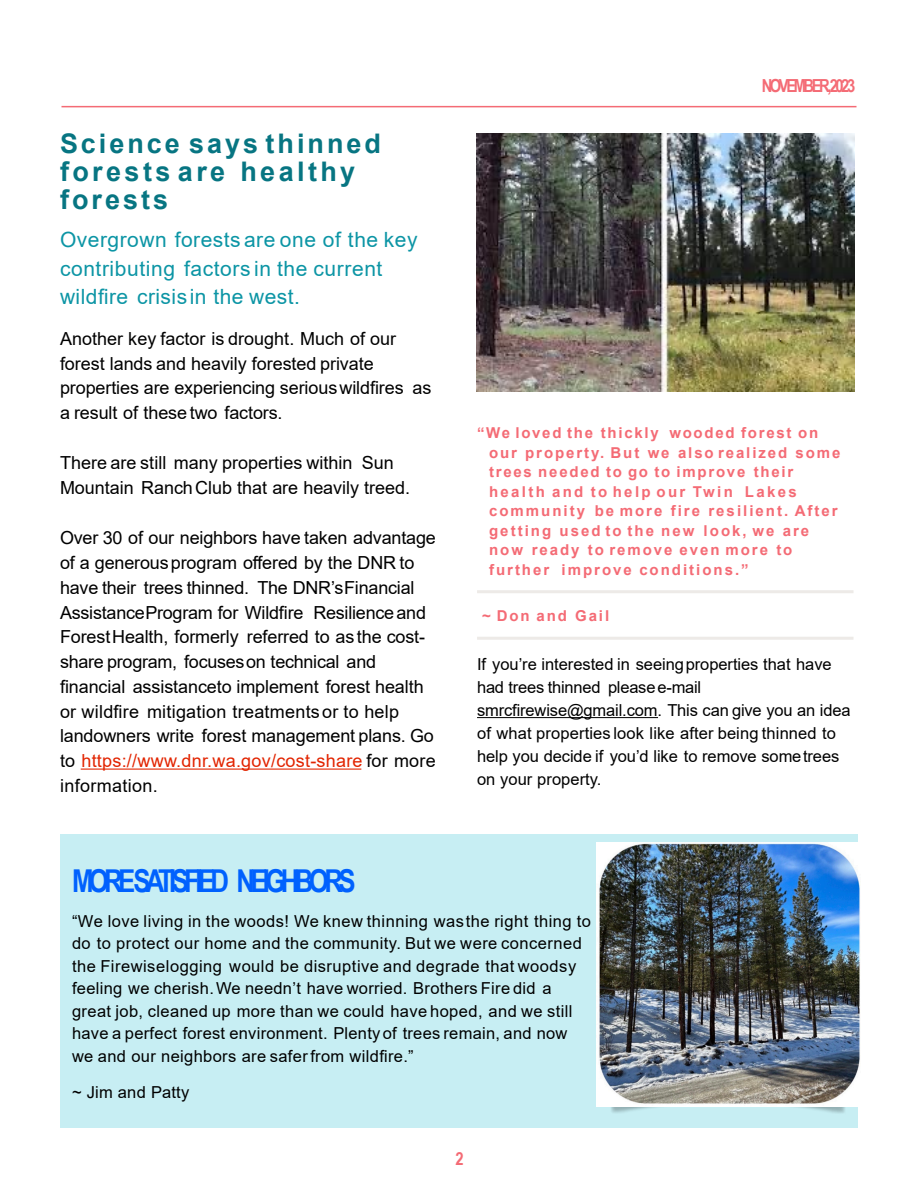
<style>
.page{position:relative;width:918px;height:1188px;background:#fff}
.page>*{position:absolute;margin:0;border:0;box-sizing:border-box;transform-origin:0 0}
.t1{font:700 31.5px "Arial Narrow";letter-spacing:-.15em;color:#0061fe}
.t2{font:700 27px "Arial";letter-spacing:.11em;color:#077582}
.t3{font:21px "Arial";letter-spacing:.025em;color:#0c95a5}
.t4{font:18px "Arial";letter-spacing:-.005em;color:#000}
.t5{font:18px "Arial";letter-spacing:.015em;color:#e22400}
.t6{font:18px "Arial";letter-spacing:.015em;color:#000}
.t7{font:700 18px "Arial Narrow";letter-spacing:-.135em;color:#f46b75}
.t8{font:18px "Arial";letter-spacing:.02em;color:#000}
.t9{font:16.5px "Arial";letter-spacing:.02em;color:#000}
.t10{font:16.5px "Arial";letter-spacing:-.005em;color:#000}
.t11{font:16.5px "Arial";letter-spacing:-.01em;color:#000}
.t12{font:16.5px "Arial";letter-spacing:-.015em;color:#000}
.t13{font:16.5px "Arial";color:#000}
.t14{font:700 15px "Arial";letter-spacing:.13em;color:#f46b75}
.t15{font:700 15px "Arial";letter-spacing:.155em;color:#f46b75}
.s1{color:#000}
</style>
<div class="page">
<hr style="left:62px;top:106px;width:794px;height:1px;background:#f46b75">
<div style="left:60px;top:834px;width:798px;height:294px;background:#c7eef3"></div>
<img style="left:610px;top:1106px;width:236px;height:7px">
<hr style="left:81px;top:769px;width:280px;height:1px;background:#e22400">
<hr style="left:477px;top:717px;width:181px;height:1px;background:#000">
<hr style="left:477px;top:590px;width:377px;height:3px;background:#edeae7">
<hr style="left:477px;top:637px;width:377px;height:3px;background:#edeae7">
<img style="left:476px;top:134px;width:379px;height:257px">
<img style="left:596px;top:843px;width:264px;height:263px">
<p class="t2" style="left:60px;top:133px;width:322px">Science says thinned</p>
<p class="t2" style="left:60px;top:161px;width:297px">forests are healthy</p>
<p class="t2" style="left:60px;top:189px;width:110px">forests</p>
<p class="t3" style="left:60px;top:232px;width:359px">Overgrown forests are one of the key</p>
<p class="t3" style="left:60px;top:260px;width:324px">contributing factors in the current</p>
<p class="t3" style="left:60px;top:289px;width:242px">wildfire crisis in the west.</p>
<p class="t4" style="left:60px;top:332px;width:338px">Another key factor is drought. Much of our</p>
<p class="t4" style="left:60px;top:357px;width:315px">forest lands and heavily forested private</p>
<p class="t4" style="left:60px;top:381px;width:373px">properties are experiencing serious wildfires as</p>
<p class="t4" style="left:60px;top:406px;width:224px">a result of these two factors.</p>
<p class="t4" style="left:60px;top:456px;width:335px">There are still many properties within Sun</p>
<p class="t4" style="left:60px;top:481px;width:352px">Mountain Ranch Club that are heavily treed.</p>
<p class="t4" style="left:60px;top:531px;width:377px">Over 30 of our neighbors have taken advantage</p>
<p class="t4" style="left:60px;top:556px;width:356px">of a generous program offered by the DNR to</p>
<p class="t4" style="left:60px;top:581px;width:356px">have their trees thinned. The DNR’s Financial</p>
<p class="t4" style="left:60px;top:606px;width:368px">Assistance Program for Wildfire Resilience and</p>
<p class="t4" style="left:60px;top:630px;width:367px">Forest Health, formerly referred to as the cost-</p>
<p class="t4" style="left:60px;top:655px;width:318px">share program, focuses on technical and</p>
<p class="t4" style="left:60px;top:680px;width:365px">financial assistance to implement forest health</p>
<p class="t6" style="left:60px;top:705px;width:341px">or wildfire mitigation treatments or to help</p>
<p class="t4" style="left:60px;top:729px;width:375px">landowners write forest management plans. Go</p>
<p class="t5" style="left:60px;top:754px;width:377px"><span class="s1">to</span> https://www.dnr.wa.gov/cost-share <span class="s1">for more</span></p>
<p class="t8" style="left:60px;top:779px;width:99px">information.</p>
<p class="t7" style="left:762px;top:79px;width:95px">NOVEMBER,2023</p>
<p class="t14" style="left:477px;top:427px;width:343px">“We loved the thickly wooded forest on</p>
<p class="t14" style="left:489px;top:447px;width:353px">our property. But we also realized some</p>
<p class="t14" style="left:489px;top:466px;width:306px">trees needed to go to improve their</p>
<p class="t15" style="left:489px;top:486px;width:309px">health and to help our Twin Lakes</p>
<p class="t14" style="left:489px;top:505px;width:350px">community be more fire resilient. After</p>
<p class="t14" style="left:489px;top:525px;width:322px">getting used to the new look, we are</p>
<p class="t14" style="left:489px;top:544px;width:305px">now ready to remove even more to</p>
<p class="t14" style="left:489px;top:564px;width:261px">further improve conditions.”</p>
<p class="t14" style="left:482px;top:610px;width:128px">~ Don and Gail</p>
<p class="t10" style="left:477px;top:658px;width:356px">If you’re interested in seeing properties that have</p>
<p class="t12" style="left:477px;top:681px;width:226px">had trees thinned please e-mail</p>
<p class="t11" style="left:477px;top:704px;width:375px">smrcfirewise@gmail.com. This can give you an idea</p>
<p class="t9" style="left:477px;top:727px;width:361px">of what properties look like after being thinned to</p>
<p class="t10" style="left:477px;top:750px;width:364px">help you decide if you’d like to remove some trees</p>
<p class="t13" style="left:477px;top:773px;width:126px">on your property.</p>
<p class="t1" style="left:72px;top:869px;width:285px">MORE SATISFIED NEIGHBORS</p>
<p class="t9" style="left:72px;top:915px;width:521px">“We love living in the woods! We knew thinning was the right thing to</p>
<p class="t9" style="left:72px;top:937px;width:512px">do to protect our home and the community. But we were concerned</p>
<p class="t9" style="left:72px;top:960px;width:506px">the Firewise logging would be disruptive and degrade that woodsy</p>
<p class="t9" style="left:72px;top:982px;width:481px">feeling we cherish. We needn’t have worried. Brothers Fire did a</p>
<p class="t9" style="left:72px;top:1005px;width:502px">great job, cleaned up more than we could have hoped, and we still</p>
<p class="t9" style="left:72px;top:1027px;width:497px">have a perfect forest environment. Plenty of trees remain, and now</p>
<p class="t9" style="left:72px;top:1050px;width:343px">we and our neighbors are safer from wildfire.”</p>
<p class="t9" style="left:72px;top:1086px;width:119px">~ Jim and Patty</p>
<p class="t7" style="left:456px;top:1152px;width:10px">2</p>
</div>
